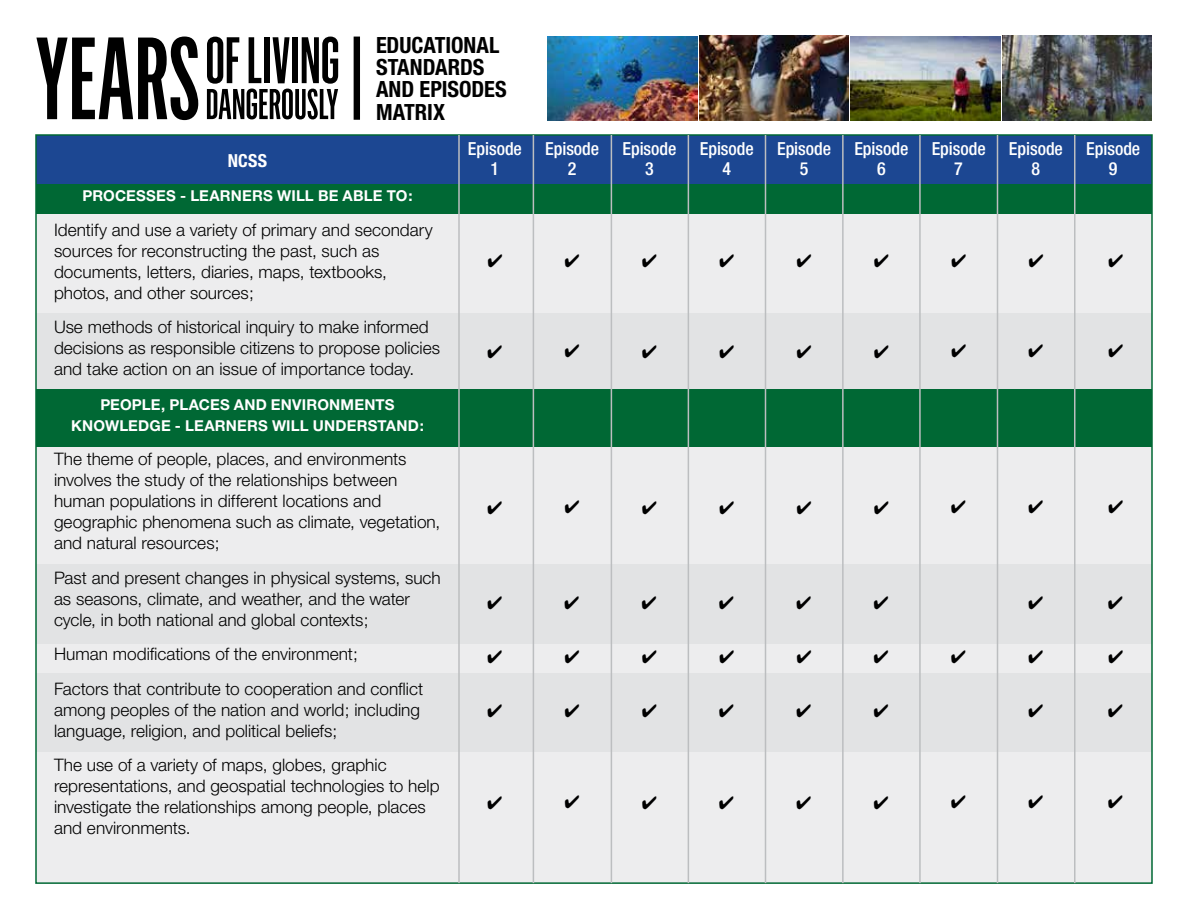
<style>
.page{position:relative;width:1188px;height:918px;background:#fff}
.page>*{position:absolute;margin:0;border:0;box-sizing:border-box;transform-origin:0 0}
.t1{font:700 condensed 22.35px/22.4px "Helvetica Neue";letter-spacing:-.005em;color:#000}
.t2{font:500 condensed 18px "Helvetica Neue";letter-spacing:-.005em;color:#fff}
.t3{font:700 condensed 18px "Helvetica Neue";color:#fff}
.t4{font:300 17.25px/21px "Helvetica Neue";color:#000}
.t5{font:700 15px/21px "Helvetica Neue";letter-spacing:.01em;color:#fff;text-align:center}
</style>
<div class="page">
<svg style="left:207px;top:37px;width:131px;height:82px"></svg>
<svg style="left:36px;top:37px;width:162px;height:83px"></svg>
<div style="left:354px;top:37px;width:6px;height:83px;background:#000"></div>
<img style="left:548px;top:36px;width:149px;height:84px">
<img style="left:699px;top:36px;width:150px;height:84px">
<img style="left:851px;top:36px;width:149px;height:84px">
<img style="left:1002px;top:36px;width:150px;height:84px">
<div style="left:36px;top:135px;width:1116px;height:49px;background:#1c4792"></div>
<div style="left:36px;top:211px;width:1116px;height:672px;background:#ededee"></div>
<div style="left:36px;top:313px;width:1116px;height:79px;background:#e2e3e4"></div>
<div style="left:36px;top:673px;width:1116px;height:79px;background:#e2e3e4"></div>
<div style="left:36px;top:564px;width:1116px;height:80px;background:#e2e3e4"></div>
<div style="left:36px;top:389px;width:1116px;height:58px;background:#006834"></div>
<div style="left:36px;top:184px;width:1116px;height:30px;background:#006834"></div>
<hr style="left:458px;top:135px;width:2px;height:748px;background:#bcbec0">
<hr style="left:533px;top:135px;width:1px;height:748px;background:#bcbec0">
<hr style="left:611px;top:135px;width:1px;height:748px;background:#bcbec0">
<hr style="left:688px;top:135px;width:1px;height:748px;background:#bcbec0">
<hr style="left:765px;top:135px;width:1px;height:748px;background:#bcbec0">
<hr style="left:842px;top:135px;width:2px;height:748px;background:#bcbec0">
<hr style="left:919px;top:135px;width:2px;height:748px;background:#bcbec0">
<hr style="left:997px;top:135px;width:1px;height:748px;background:#bcbec0">
<hr style="left:1074px;top:135px;width:2px;height:748px;background:#bcbec0">
<p class="t1" style="left:376px;top:33px;width:132px">EDUCATIONAL<br>STANDARDS<br>AND EPISODES<br>MATRIX</p>
<p class="t2" style="left:468px;top:138px;width:56px">Episode</p>
<p class="t2" style="left:545px;top:138px;width:56px">Episode</p>
<p class="t2" style="left:623px;top:138px;width:56px">Episode</p>
<p class="t2" style="left:700px;top:138px;width:56px">Episode</p>
<p class="t2" style="left:777px;top:138px;width:56px">Episode</p>
<p class="t2" style="left:854px;top:138px;width:56px">Episode</p>
<p class="t2" style="left:932px;top:138px;width:56px">Episode</p>
<p class="t2" style="left:1009px;top:138px;width:56px">Episode</p>
<p class="t2" style="left:1086px;top:138px;width:56px">Episode</p>
<p class="t2" style="left:491px;top:158px;width:10px">1</p>
<p class="t2" style="left:568px;top:158px;width:10px">2</p>
<p class="t2" style="left:645px;top:158px;width:10px">3</p>
<p class="t2" style="left:722px;top:158px;width:10px">4</p>
<p class="t2" style="left:800px;top:158px;width:10px">5</p>
<p class="t2" style="left:877px;top:158px;width:10px">6</p>
<p class="t2" style="left:954px;top:158px;width:10px">7</p>
<p class="t2" style="left:1032px;top:158px;width:10px">8</p>
<p class="t2" style="left:1109px;top:158px;width:10px">9</p>
<p class="t5" style="left:82px;top:185px;width:332px">PROCESSES - LEARNERS WILL BE ABLE TO:</p>
<p class="t4" style="left:54px;top:219px;width:380px">Identify and use a variety of primary and secondary sources for reconstructing the past, such as documents, letters, diaries, maps, textbooks, photos, and other sources;</p>
<p class="t4" style="left:54px;top:316px;width:388px">Use methods of historical inquiry to make informed decisions as responsible citizens to propose policies and take action on an issue of importance today.</p>
<p class="t5" style="left:71px;top:394px;width:354px">PEOPLE, PLACES AND ENVIRONMENTS<br>KNOWLEDGE - LEARNERS WILL UNDERSTAND:</p>
<p class="t4" style="left:54px;top:448px;width:388px">The theme of people, places, and environments involves the study of the relationships between human populations in different locations and geographic phenomena such as climate, vegetation, and natural resources;</p>
<p class="t4" style="left:54px;top:567px;width:388px">Past and present changes in physical systems, such as seasons, climate, and weather, and the water cycle, in both national and global contexts;</p>
<p class="t4" style="left:54px;top:636px;width:371px;line-height:34.5px">Human modifications of the environment;<br>Factors that contribute to cooperation and conflict</p>
<p class="t4" style="left:54px;top:699px;width:368px">among peoples of the nation and world; including language, religion, and political beliefs;</p>
<p class="t4" style="left:54px;top:754px;width:387px">The use of a variety of maps, globes, graphic representations, and geospatial technologies to help investigate the relationships among people, places and environments.</p>
<p class="t3" style="left:228px;top:149px;width:41px">NCSS</p>
</div>
